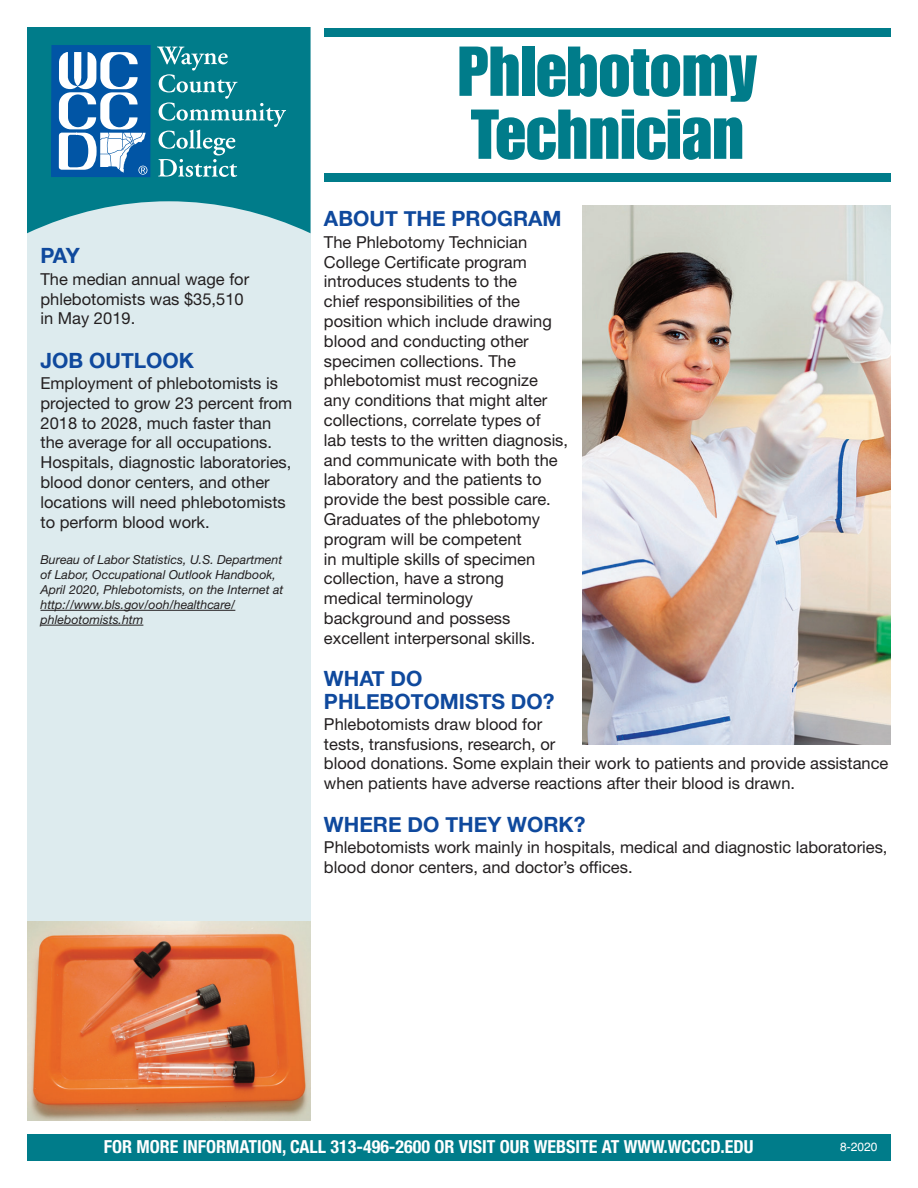
<style>
.page{position:relative;width:918px;height:1188px;background:#fff}
.page>*{position:absolute;margin:0;border:0;box-sizing:border-box;transform-origin:0 0}
.t1{font:69px/63px "Impact";color:#007c8a}
.t2{font:700 21px/22.5px "Helvetica Neue";color:#0f499d}
.t3{font:700 condensed 18px "Helvetica Neue";color:#fff}
.t4{font:16.5px/19.8px "Helvetica Neue";color:#231f20}
.t5{font:italic 12.3px/14.9px "Helvetica Neue";color:#231f20}
.t6{font:12px "Helvetica";color:#fff}
</style>
<div class="page">
<div style="left:27px;top:27px;width:283px;height:1093px;background:#ddebee"></div>
<svg style="left:27px;top:27px;width:283px;height:206px;fill:#007c8a"></svg>
<div style="left:27px;top:1134px;width:864px;height:27px;background:#007c8a"></div>
<img style="left:27px;top:921px;width:283px;height:199px">
<hr style="left:40px;top:610px;width:195px;height:1px;background:#231f20">
<hr style="left:40px;top:625px;width:103px;height:1px;background:#231f20">
<div style="left:51px;top:45px;width:99px;height:132px;background:#0155a5"></div>
<div style="left:51px;top:45px;width:100px;height:133px;border:1px solid #0155a5"></div>
<svg style="left:157px;top:47px;width:129px;height:130px;background:#238d99"></svg>
<svg style="left:59px;top:52px;width:88px;height:123px"></svg>
<img style="left:583px;top:206px;width:308px;height:539px">
<div style="left:324px;top:173px;width:567px;height:8px;background:#007c8a"></div>
<div style="left:324px;top:28px;width:567px;height:9px;background:#007c8a"></div>
<p class="t2" style="left:40px;top:244px;width:41px">PAY</p>
<p class="t4" style="left:40px;top:271px;width:210px">The median annual wage for phlebotomists was $35,510 in May 2019.</p>
<p class="t2" style="left:40px;top:349px;width:155px">JOB OUTLOOK</p>
<p class="t4" style="left:40px;top:375px;width:253px">Employment of phlebotomists is projected to grow 23 percent from<br>2018 to 2028, much faster than the average for all occupations.<br>Hospitals, diagnostic laboratories, blood donor centers, and other locations will need phlebotomists to perform blood work.</p>
<p class="t5" style="left:40px;top:554px;width:245px">Bureau of Labor Statistics, U.S. Department of Labor, Occupational Outlook Handbook, April 2020, Phlebotomists, on the Internet at http://www.bls.gov/ooh/healthcare/ phlebotomists.htm</p>
<h1 class="t1" style="left:458px;top:43px;width:301px">Phlebotomy<br>Technician</h1>
<p class="t2" style="left:324px;top:207px;width:239px">ABOUT THE PROGRAM</p>
<p class="t4" style="left:324px;top:234px;width:246px">The Phlebotomy Technician<br>College Certificate program introduces students to the<br>chief responsibilities of the position which include drawing blood and conducting other specimen collections. The phlebotomist must recognize any conditions that might alter collections, correlate types of<br>lab tests to the written diagnosis, and communicate with both the laboratory and the patients to provide the best possible care.<br>Graduates of the phlebotomy program will be competent<br>in multiple skills of specimen collection, have a strong<br>medical terminology<br>background and possess excellent interpersonal skills.</p>
<p class="t2" style="left:324px;top:667px;width:232px">WHAT DO<br>PHLEBOTOMISTS DO?</p>
<p class="t4" style="left:324px;top:716px;width:566px">Phlebotomists draw blood for<br>tests, transfusions, research, or<br>blood donations. Some explain their work to patients and provide assistance when patients have adverse reactions after their blood is drawn.</p>
<p class="t2" style="left:324px;top:812px;width:263px">WHERE DO THEY WORK?</p>
<p class="t4" style="left:324px;top:839px;width:565px">Phlebotomists work mainly in hospitals, medical and diagnostic laboratories, blood donor centers, and doctor’s offices.</p>
<p class="t3" style="left:104px;top:1141px;width:651px">FOR MORE INFORMATION, CALL 313-496-2600 OR VISIT OUR WEBSITE AT WWW.WCCCD.EDU</p>
<p class="t6" style="left:840px;top:1142px;width:39px">8-2020</p>
</div>
